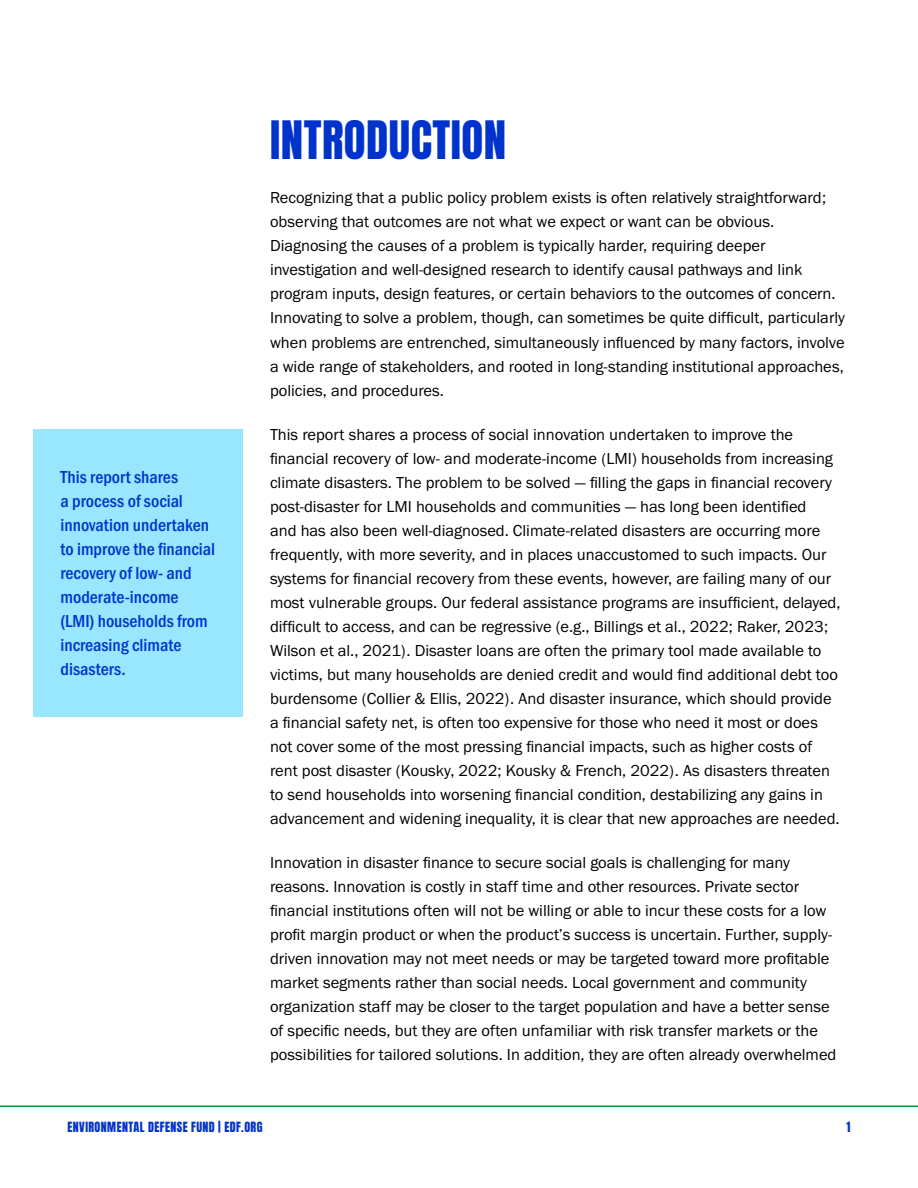
<style>
.page{position:relative;width:918px;height:1188px;background:#fff}
.page>*{position:absolute;margin:0;border:0;box-sizing:border-box;transform-origin:0 0}
.t1{font:45px "Anton";letter-spacing:.01em;color:#03c}
.t2{font:500 18px/24px "Franklin Gothic URW Cond";color:#03c}
.t3{font:16.5px/24px "Franklin Gothic URW Boo";color:#000}
.t4{font:12px "Anton";letter-spacing:.035em;color:#03c}
</style>
<div class="page">
<hr style="left:0;top:1106px;width:918px;height:1px;background:#093">
<div style="left:33px;top:429px;width:210px;height:288px;background:#99e6ff"></div>
<p class="t2" style="left:60px;top:464px;width:156px">This report shares<br>a process of social innovation undertaken to improve the financial recovery of low- and moderate-income (LMI) households from increasing climate disasters.</p>
<h1 class="t1" style="left:270px;top:117px;width:237px">INTRODUCTION</h1>
<p class="t3" style="left:270px;top:186px;width:576px">Recognizing that a public policy problem exists is often relatively straightforward; observing that outcomes are not what we expect or want can be obvious.<br>Diagnosing the causes of a problem is typically harder, requiring deeper investigation and well-designed research to identify causal pathways and link program inputs, design features, or certain behaviors to the outcomes of concern.<br>Innovating to solve a problem, though, can sometimes be quite difficult, particularly when problems are entrenched, simultaneously influenced by many factors, involve a wide range of stakeholders, and rooted in long-standing institutional approaches, policies, and procedures.</p>
<p class="t3" style="left:270px;top:422px;width:572px">This report shares a process of social innovation undertaken to improve the financial recovery of low- and moderate-income (LMI) households from increasing climate disasters. The problem to be solved — filling the gaps in financial recovery post-disaster for LMI households and communities — has long been identified<br>and has also been well-diagnosed. Climate-related disasters are occurring more frequently, with more severity, and in places unaccustomed to such impacts. Our systems for financial recovery from these events, however, are failing many of our most vulnerable groups. Our federal assistance programs are insufficient, delayed, difficult to access, and can be regressive (e.g., Billings et al., 2022; Raker, 2023; Wilson et al., 2021). Disaster loans are often the primary tool made available to victims, but many households are denied credit and would find additional debt too burdensome (Collier &amp; Ellis, 2022). And disaster insurance, which should provide a financial safety net, is often too expensive for those who need it most or does not cover some of the most pressing financial impacts, such as higher costs of rent post disaster (Kousky, 2022; Kousky &amp; French, 2022). As disasters threaten to send households into worsening financial condition, destabilizing any gains in advancement and widening inequality, it is clear that new approaches are needed.</p>
<p class="t3" style="left:270px;top:850px;width:568px">Innovation in disaster finance to secure social goals is challenging for many reasons. Innovation is costly in staff time and other resources. Private sector financial institutions often will not be willing or able to incur these costs for a low profit margin product or when the product’s success is uncertain. Further, supply&shy;driven innovation may not meet needs or may be targeted toward more profitable market segments rather than social needs. Local government and community organization staff may be closer to the target population and have a better sense of specific needs, but they are often unfamiliar with risk transfer markets or the possibilities for tailored solutions. In addition, they are often already overwhelmed</p>
<p class="t4" style="left:68px;top:1120px;width:196px">ENVIRONMENTAL DEFENSE FUND | EDF.ORG</p>
<p class="t4" style="left:847px;top:1120px;width:5px">1</p>
</div>
